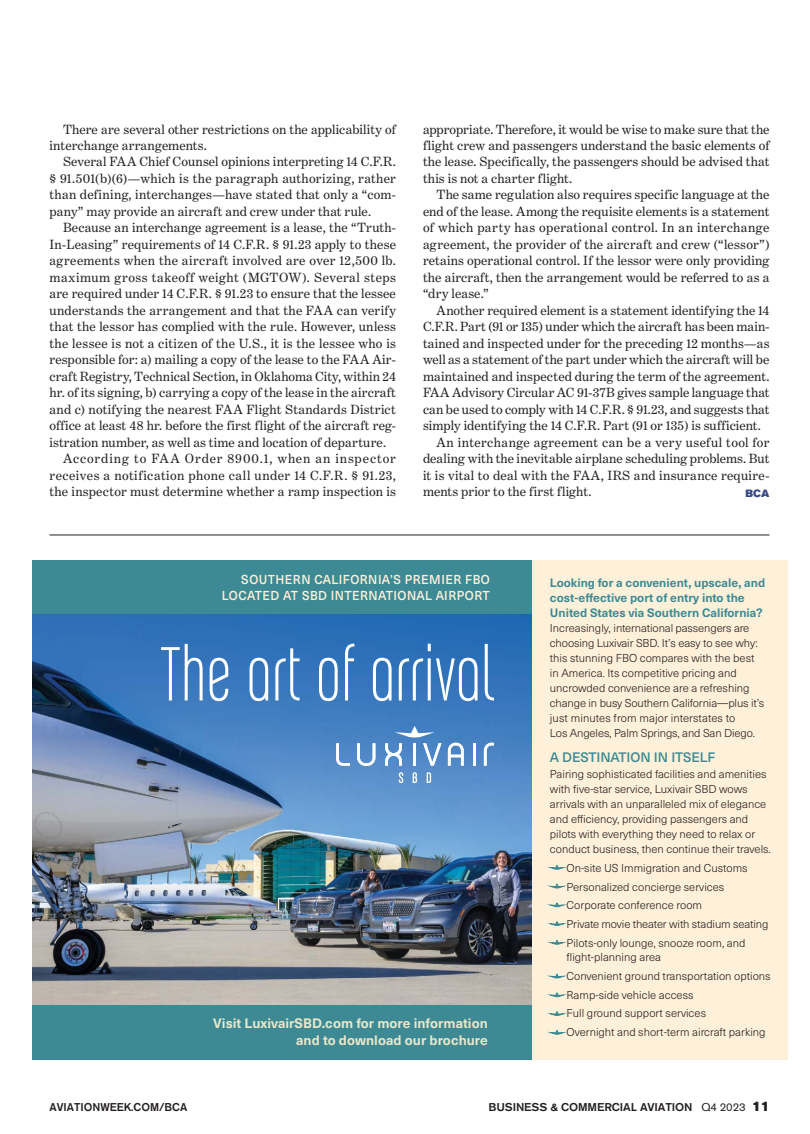
<style>
.page{position:relative;width:810px;height:1134px;background:#fff}
.page>*{position:absolute;margin:0;border:0;box-sizing:border-box;transform-origin:0 0}
.t1{font:81.75px "Chalet Comprime Milan Seventy";letter-spacing:.02em;color:#fff}
.t2{font:13.5px/16.5px "Benton Modern Two";letter-spacing:.01em;color:#231f20;text-align:justify}
.t3{font:13.5px "Benton Modern Two";letter-spacing:.03em;color:#231f20}
.t4{font:700 13.5px/16.5px "Neue Haas Unica Pro";letter-spacing:.005em;color:#ede7c8;text-align:right}
.t5{font:13.5px "Benton Modern Two";letter-spacing:.04em;color:#231f20}
.t6{font:13.5px "Benton Modern Two";letter-spacing:.065em;color:#231f20}
.t7{font:500 13.5px "Neue Haas Unica Pro";letter-spacing:-.005em;color:#3d8a94}
.t8{font:500 12.75px/16.5px "Neue Haas Unica Pro";letter-spacing:.04em;color:#fff1d9;text-align:right;scale:.95 1}
.t9{font:700 12px/15px "Neue Haas Unica Pro";color:#3d8a94}
.t10{font:300 11.25px/15px "Neue Haas Unica Pro";color:#231f20}
.t11{font:500 11.25px "Akzidenz Grotesk BE";letter-spacing:-.01em;color:#231f20;scale:1.05 1}
.t12{font:500 11.25px "Akzidenz Grotesk BE";letter-spacing:-.01em;color:#231f20}
.t13{font:10.5px "Akzidenz Grotesk BE Super";color:#364986}
.s1{font-weight:400}
.s2{font-family:"Akzidenz Grotesk BE Super";font-weight:400;font-size:13.5px}
</style>
<div class="page">
<hr style="left:50px;top:535px;width:720px;height:1px;background:#231f20">
<div style="left:32px;top:560px;width:756px;height:499px;background:#fff1d9"></div>
<img style="left:32px;top:614px;width:500px;height:391px">
<svg style="left:550px;top:865px;width:15px;height:4px"></svg>
<svg style="left:550px;top:884px;width:15px;height:4px"></svg>
<svg style="left:550px;top:902px;width:15px;height:5px"></svg>
<svg style="left:550px;top:921px;width:15px;height:5px"></svg>
<svg style="left:550px;top:940px;width:15px;height:4px"></svg>
<svg style="left:550px;top:974px;width:15px;height:4px"></svg>
<svg style="left:550px;top:992px;width:15px;height:5px"></svg>
<svg style="left:550px;top:1011px;width:15px;height:5px"></svg>
<svg style="left:550px;top:1030px;width:15px;height:4px"></svg>
<div style="left:32px;top:560px;width:500px;height:54px;background:#3d8a94"></div>
<div style="left:32px;top:1005px;width:500px;height:54px;background:#3d8a94"></div>
<svg style="left:484px;top:743px;width:10px;height:23px"></svg>
<svg style="left:336px;top:743px;width:14px;height:23px"></svg>
<svg style="left:357px;top:743px;width:18px;height:23px"></svg>
<svg style="left:448px;top:743px;width:16px;height:23px"></svg>
<hr style="left:473px;top:743px;width:2px;height:23px;background:#fff">
<svg style="left:385px;top:726px;width:57px;height:40px;background:#719fd1"></svg>
<svg style="left:399px;top:772px;width:4px;height:11px"></svg>
<svg style="left:413px;top:772px;width:4px;height:11px"></svg>
<svg style="left:427px;top:772px;width:4px;height:11px"></svg>
<p class="t2" style="left:50px;top:121px;width:348px;text-indent:14px">There are several other restrictions on the applicability of interchange arrangements.</p>
<p class="t2" style="left:50px;top:154px;width:348px;text-indent:14px">Several FAA Chief Counsel opinions interpreting 14 C.F.R. § 91.501(b)(6)—which is the paragraph authorizing, rather than defining, interchanges—have stated that only a “com&shy;pany” may provide an aircraft and crew under that rule.</p>
<p class="t2" style="left:63px;top:220px;width:335px">Because an interchange agreement is a lease, the “Truth-</p>
<p class="t2" style="left:50px;top:236px;width:348px">In-Leasing” requirements of 14 C.F.R. § 91.23 apply to these</p>
<p class="t2" style="left:50px;top:253px;width:348px">agreements when the aircraft involved are over 12,500 lb.</p>
<p class="t5" style="left:50px;top:270px;width:348px">maximum gross takeoff weight (MGTOW). Several steps</p>
<p class="t2" style="left:50px;top:286px;width:348px">are required under 14 C.F.R. § 91.23 to ensure that the lessee</p>
<p class="t2" style="left:50px;top:302px;width:348px">understands the arrangement and that the FAA can verify</p>
<p class="t2" style="left:50px;top:319px;width:348px">that the lessor has complied with the rule. However, unless</p>
<p class="t2" style="left:50px;top:335px;width:348px">the lessee is not a citizen of the U.S., it is the lessee who is</p>
<p class="t2" style="left:50px;top:352px;width:348px">responsible for: a) mailing a copy of the lease to the FAA Air-</p>
<p class="t2" style="left:50px;top:368px;width:348px">craft Registry, Technical Section, in Oklahoma City, within 24</p>
<p class="t2" style="left:50px;top:385px;width:348px">hr. of its signing, b) carrying a copy of the lease in the aircraft</p>
<p class="t2" style="left:50px;top:401px;width:348px">and c) notifying the nearest FAA Flight Standards District</p>
<p class="t2" style="left:50px;top:418px;width:348px">office at least 48 hr. before the first flight of the aircraft reg-</p>
<p class="t2" style="left:50px;top:434px;width:338px">istration number, as well as time and location of departure.</p>
<p class="t6" style="left:63px;top:451px;width:334px">According to FAA Order 8900.1, when an inspector</p>
<p class="t3" style="left:50px;top:468px;width:348px">receives a notification phone call under 14 C.F.R. § 91.23,</p>
<p class="t2" style="left:50px;top:484px;width:348px">the inspector must determine whether a ramp inspection is</p>
<p class="t2" style="left:423px;top:121px;width:348px">appropriate. Therefore, it would be wise to make sure that the flight crew and passengers understand the basic elements of the lease. Specifically, the passengers should be advised that this is not a charter flight.</p>
<p class="t2" style="left:423px;top:187px;width:348px;text-indent:14px">The same regulation also requires specific language at the end of the lease. Among the requisite elements is a statement of which party has operational control. In an interchange agreement, the provider of the aircraft and crew (“lessor”) retains operational control. If the lessor were only providing the aircraft, then the arrangement would be referred to as a “dry lease.”</p>
<p class="t2" style="left:436px;top:302px;width:334px">Another required element is a statement identifying the 14</p>
<p class="t2" style="left:423px;top:319px;width:348px">C.F.R. Part (91 or 135) under which the aircraft has been main-</p>
<p class="t2" style="left:423px;top:335px;width:348px">tained and inspected under for the preceding 12 months—as</p>
<p class="t2" style="left:423px;top:352px;width:348px">well as a statement of the part under which the aircraft will be</p>
<p class="t2" style="left:423px;top:368px;width:348px">maintained and inspected during the term of the agreement.</p>
<p class="t2" style="left:423px;top:385px;width:348px">FAA Advisory Circular AC 91-37B gives sample language that</p>
<p class="t2" style="left:423px;top:401px;width:348px">can be used to comply with 14 C.F.R. § 91.23, and suggests that</p>
<p class="t2" style="left:423px;top:418px;width:340px">simply identifying the 14 C.F.R. Part (91 or 135) is sufficient.</p>
<p class="t3" style="left:436px;top:435px;width:334px">An interchange agreement can be a very useful tool for</p>
<p class="t2" style="left:423px;top:451px;width:348px">dealing with the inevitable airplane scheduling problems. But</p>
<p class="t2" style="left:423px;top:467px;width:348px">it is vital to deal with the FAA, IRS and insurance require-</p>
<p class="t2" style="left:423px;top:484px;width:170px">ments prior to the first flight.</p>
<p class="t13" style="left:745px;top:487px;width:26px">BCA</p>
<p class="t8" style="left:222px;top:571px;width:284px">SOUTHERN CALIFORNIA’S PREMIER FBO<br>LOCATED AT SBD INTERNATIONAL AIRPORT</p>
<h1 class="t1" style="left:161px;top:624px;width:334px">The art of arrival</h1>
<p class="t4" style="left:213px;top:1017px;width:276px">Visit LuxivairSBD.com for more information and to download our brochure</p>
<p class="t9" style="left:550px;top:576px;width:217px">Looking for a convenient, upscale, and cost-effective port of entry into the<br>United States via Southern California?</p>
<p class="t10" style="left:550px;top:621px;width:216px">Increasingly, international passengers are choosing Luxivair SBD. It’s easy to see why: this stunning FBO compares with the best in America. Its competitive pricing and uncrowded convenience are a refreshing change in busy Southern California—plus it’s just minutes from major interstates to<br>Los Angeles, Palm Springs, and San Diego.</p>
<p class="t7" style="left:550px;top:749px;width:167px">A DESTINATION IN ITSELF</p>
<p class="t10" style="left:550px;top:768px;width:223px">Pairing sophisticated facilities and amenities with five-star service, Luxivair SBD wows arrivals with an unparalleled mix of elegance and efficiency, providing passengers and pilots with everything they need to relax or conduct business, then continue their travels.</p>
<p class="t10" style="left:567px;top:859px;width:203px;line-height:18.8px">On-site US Immigration and Customs Personalized concierge services Corporate conference room<br>Private movie theater with stadium seating Pilots-only lounge, snooze room, and</p>
<p class="t10" style="left:567px;top:949px;width:206px;line-height:18.8px">flight-planning area<br>Convenient ground transportation options Ramp-side vehicle access<br>Full ground support services<br>Overnight and short-term aircraft parking</p>
<p class="t12" style="left:50px;top:1100px;width:139px">AVIATIONWEEK.COM/BCA</p>
<p class="t11" style="left:488px;top:1100px;width:269px">BUSINESS &amp; COMMERCIAL AVIATION <span class="s1">Q4 2023</span> <span class="s2">11</span></p>
</div>
